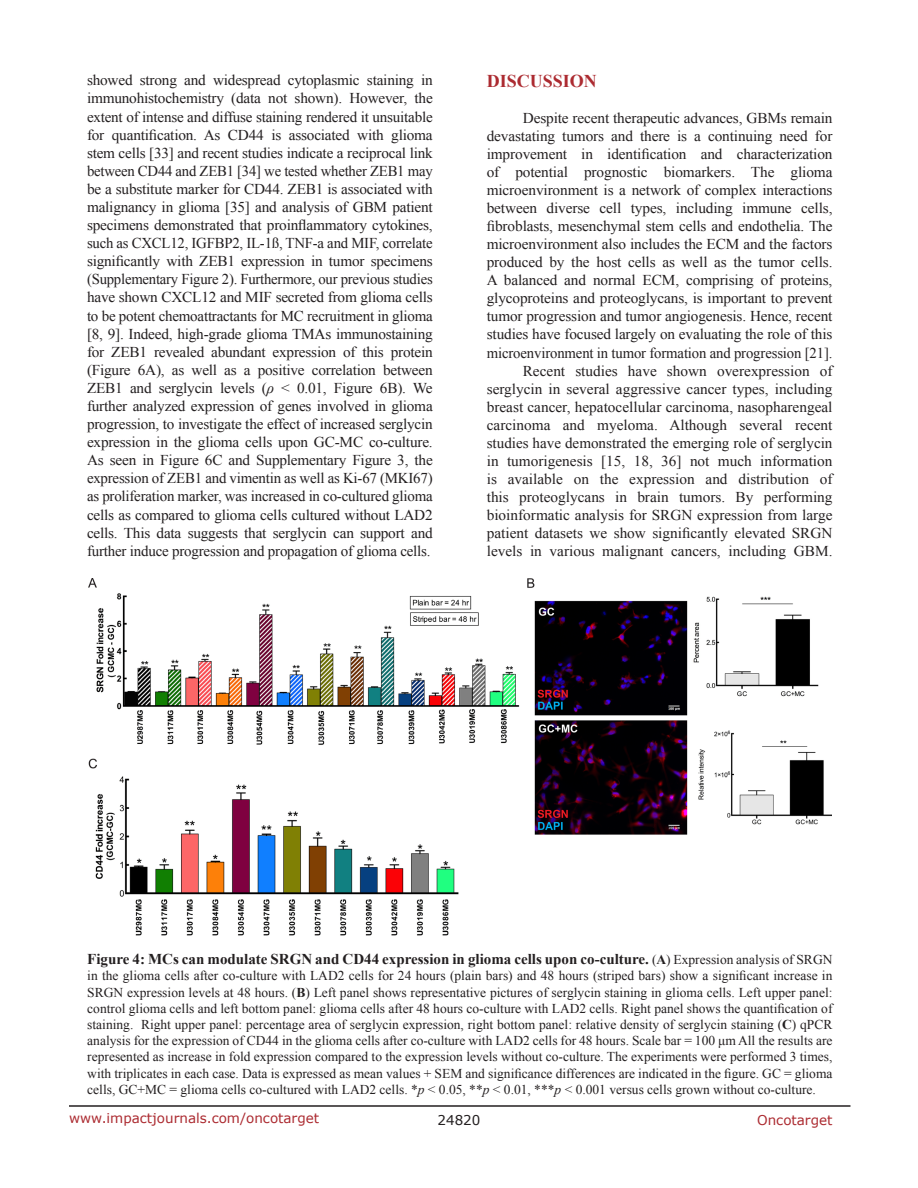
<style>
.page{position:relative;width:918px;height:1188px;background:#fff}
.page>*{position:absolute;margin:0;border:0;box-sizing:border-box;transform-origin:0 0}
.Heading{font:700 18px "Times New Roman";color:#ac2b31}
.BodyText{font:15px/18.1px "Times New Roman";letter-spacing:-.01em;color:#231f20;text-align:justify}
.FigureText{font:700 15px "Times New Roman";color:#231f20}
.FigureText-2{font:13.5px/16.2px "Times New Roman";color:#231f20;text-align:justify}
.t1{font:13.5px "Verdana";color:#ac2b31}
.t2{font:13.5px "Verdana";color:#231f20}
.s1{font-style:italic}
.s2{font-weight:400;font-size:13.5px}
.s3{font-size:13.5px}
.s4{font-weight:700}
</style>
<div class="page">
<hr style="left:69px;top:1105px;width:781px;height:2px;background:#231f20">
<img style="left:88px;top:579px;width:743px;height:357px">
<p class="BodyText" style="left:87px;top:71px;width:347px">showed strong and widespread cytoplasmic staining in immunohistochemistry (data not shown). However, the extent of intense and diffuse staining rendered it unsuitable for quantification. As CD44 is associated with glioma stem cells [33] and recent studies indicate a reciprocal link between CD44 and ZEB1 [34] we tested whether ZEB1 may be a substitute marker for CD44. ZEB1 is associated with malignancy in glioma [35] and analysis of GBM patient specimens demonstrated that proinflammatory cytokines, such as CXCL12, IGFBP2, IL-1ß, TNF-a and MIF, correlate significantly with ZEB1 expression in tumor specimens (Supplementary Figure 2). Furthermore, our previous studies have shown CXCL12 and MIF secreted from glioma cells to be potent chemoattractants for MC recruitment in glioma [8, 9]. Indeed, high-grade glioma TMAs immunostaining for ZEB1 revealed abundant expression of this protein (Figure 6A), as well as a positive correlation between ZEB1 and serglycin levels (<span class="s1">ρ</span> &lt; 0.01, Figure 6B). We further analyzed expression of genes involved in glioma progression, to investigate the effect of increased serglycin expression in the glioma cells upon GC-MC co-culture.<br>As seen in Figure 6C and Supplementary Figure 3, the expression of ZEB1 and vimentin as well as Ki-67 (MKI67) as proliferation marker, was increased in co-cultured glioma cells as compared to glioma cells cultured without LAD2 cells. This data suggests that serglycin can support and further induce progression and propagation of glioma cells.</p>
<p class="Heading" style="left:487px;top:69px;width:112px">DISCUSSION</p>
<p class="BodyText" style="left:487px;top:109px;width:347px;text-indent:36px">Despite recent therapeutic advances, GBMs remain devastating tumors and there is a continuing need for improvement in identification and characterization of potential prognostic biomarkers. The glioma microenvironment is a network of complex interactions between diverse cell types, including immune cells, fibroblasts, mesenchymal stem cells and endothelia. The microenvironment also includes the ECM and the factors produced by the host cells as well as the tumor cells.<br>A balanced and normal ECM, comprising of proteins, glycoproteins and proteoglycans, is important to prevent tumor progression and tumor angiogenesis. Hence, recent studies have focused largely on evaluating the role of this microenvironment in tumor formation and progression [21].</p>
<p class="BodyText" style="left:487px;top:361px;width:347px;text-indent:36px">Recent studies have shown overexpression of serglycin in several aggressive cancer types, including breast cancer, hepatocellular carcinoma, nasopharengeal carcinoma and myeloma. Although several recent studies have demonstrated the emerging role of serglycin in tumorigenesis [15, 18, 36] not much information is available on the expression and distribution of this proteoglycans in brain tumors. By performing bioinformatic analysis for SRGN expression from large patient datasets we show significantly elevated SRGN levels in various malignant cancers, including GBM.</p>
<p class="FigureText" style="left:87px;top:949px;width:747px">Figure 4: MCs can modulate SRGN and CD44 expression in glioma cells upon co-culture. <span class="s2">(</span><span class="s3">A</span><span class="s2">) Expression analysis of SRGN</span></p>
<p class="FigureText-2" style="left:87px;top:968px;width:747px">in the glioma cells after co-culture with LAD2 cells for 24 hours (plain bars) and 48 hours (striped bars) show a significant increase in SRGN expression levels at 48 hours. (<span class="s4">B</span>) Left panel shows representative pictures of serglycin staining in glioma cells. Left upper panel: control glioma cells and left bottom panel: glioma cells after 48 hours co-culture with LAD2 cells. Right panel shows the quantification of staining. Right upper panel: percentage area of serglycin expression, right bottom panel: relative density of serglycin staining (<span class="s4">C</span>) qPCR analysis for the expression of CD44 in the glioma cells after co-culture with LAD2 cells for 48 hours. Scale bar = 100 μm All the results are represented as increase in fold expression compared to the expression levels without co-culture. The experiments were performed 3 times, with triplicates in each case. Data is expressed as mean values + SEM and significance differences are indicated in the figure. GC = glioma cells, GC+MC = glioma cells co-cultured with LAD2 cells. *<span class="s1">p</span> &lt; 0.05, **<span class="s1">p</span> &lt; 0.01, ***<span class="s1">p</span> &lt; 0.001 versus cells grown without co-culture.</p>
<p class="t1" style="left:69px;top:1109px;width:252px">www.impactjournals.com/oncotarget</p>
<p class="t2" style="left:438px;top:1111px;width:44px">24820</p>
<p class="t1" style="left:757px;top:1111px;width:77px">Oncotarget</p>
</div>
